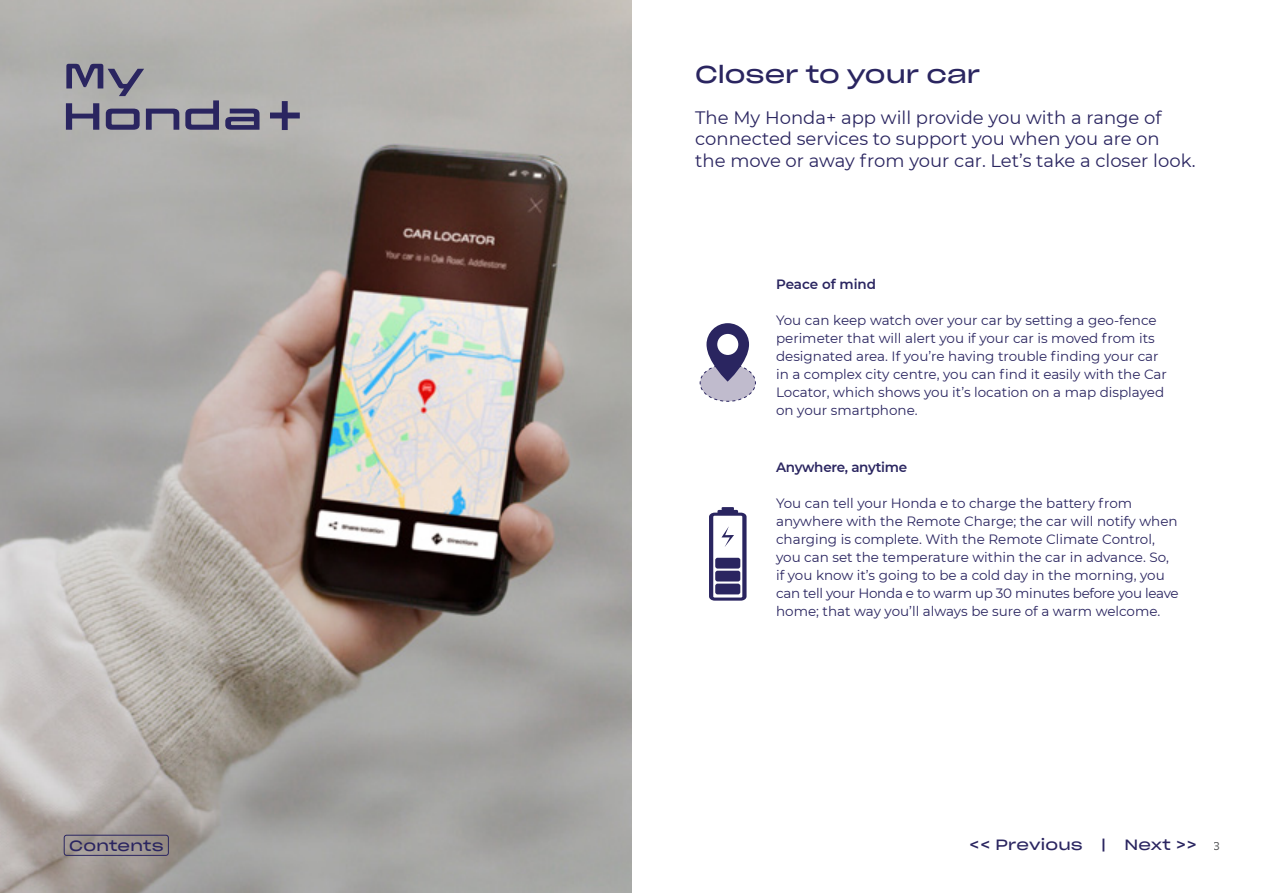
<style>
.page{position:relative;width:1263px;height:893px;background:#fff}
.page>*{position:absolute;margin:0;border:0;box-sizing:border-box;transform-origin:0 0}
.t1{font:24px "Sharp Grotesk Book 25";color:#2a2560}
.t2{font:18px/21.6px "Montserrat";color:#2a2560}
.t3{font:14.7px "Sharp Grotesk Book 25";letter-spacing:.015em;color:#2a2560}
.t4{font:13.5px/18px "Montserrat";color:#2a2560}
.t5{font:600 13.5px "Montserrat";letter-spacing:-.015em;color:#2a2560}
.s1{font-family:"Proxima Nova";font-size:12px;color:#58595b}
</style>
<div class="page">
<svg style="left:709px;top:507px;width:37px;height:94px"></svg>
<svg style="left:699px;top:323px;width:57px;height:79px"></svg>
<img style="left:0;top:0;width:631px;height:893px">
<svg style="left:270px;top:101px;width:30px;height:29px"></svg>
<svg style="left:66px;top:64px;width:78px;height:32px;background:#828192"></svg>
<svg style="left:66px;top:103px;width:33px;height:27px"></svg>
<svg style="left:106px;top:109px;width:34px;height:21px"></svg>
<svg style="left:146px;top:109px;width:33px;height:21px"></svg>
<svg style="left:185px;top:100px;width:34px;height:30px"></svg>
<svg style="left:225px;top:109px;width:34px;height:21px"></svg>
<div style="left:64px;top:835px;width:105px;height:21px;border:1px solid #2a2560;border-radius:3px"></div>
<h1 class="t1" style="left:695px;top:54px;width:287px">Closer to your car</h1>
<h2 class="t2" style="left:695px;top:106px;width:502px">The My Honda+ app will provide you with a range of connected services to support you when you are on<br>the move or away from your car. Let’s take a closer look.</h2>
<p class="t5" style="left:776px;top:275px;width:102px">Peace of mind</p>
<p class="t4" style="left:776px;top:311px;width:392px">You can keep watch over your car by setting a geo-fence perimeter that will alert you if your car is moved from its designated area. If you’re having trouble finding your car in a complex city centre, you can find it easily with the Car Locator, which shows you it’s location on a map displayed on your smartphone.</p>
<p class="t5" style="left:776px;top:458px;width:133px">Anywhere, anytime</p>
<p class="t4" style="left:776px;top:494px;width:404px">You can tell your Honda e to charge the battery from anywhere with the Remote Charge; the car will notify when charging is complete. With the Remote Climate Control, you can set the temperature within the car in advance. So, if you know it’s going to be a cold day in the morning, you can tell your Honda e to warm up 30 minutes before you leave home; that way you’ll always be sure of a warm welcome.</p>
<p class="t3" style="left:69px;top:832px;width:96px">Contents</p>
<p class="t3" style="left:969px;top:832px;width:115px">&lt;&lt; Previous</p>
<p class="t3" style="left:1101px;top:832px;width:6px">|</p>
<p class="t3" style="left:1124px;top:832px;width:97px">Next &gt;&gt; <span class="s1">3</span></p>
</div>
